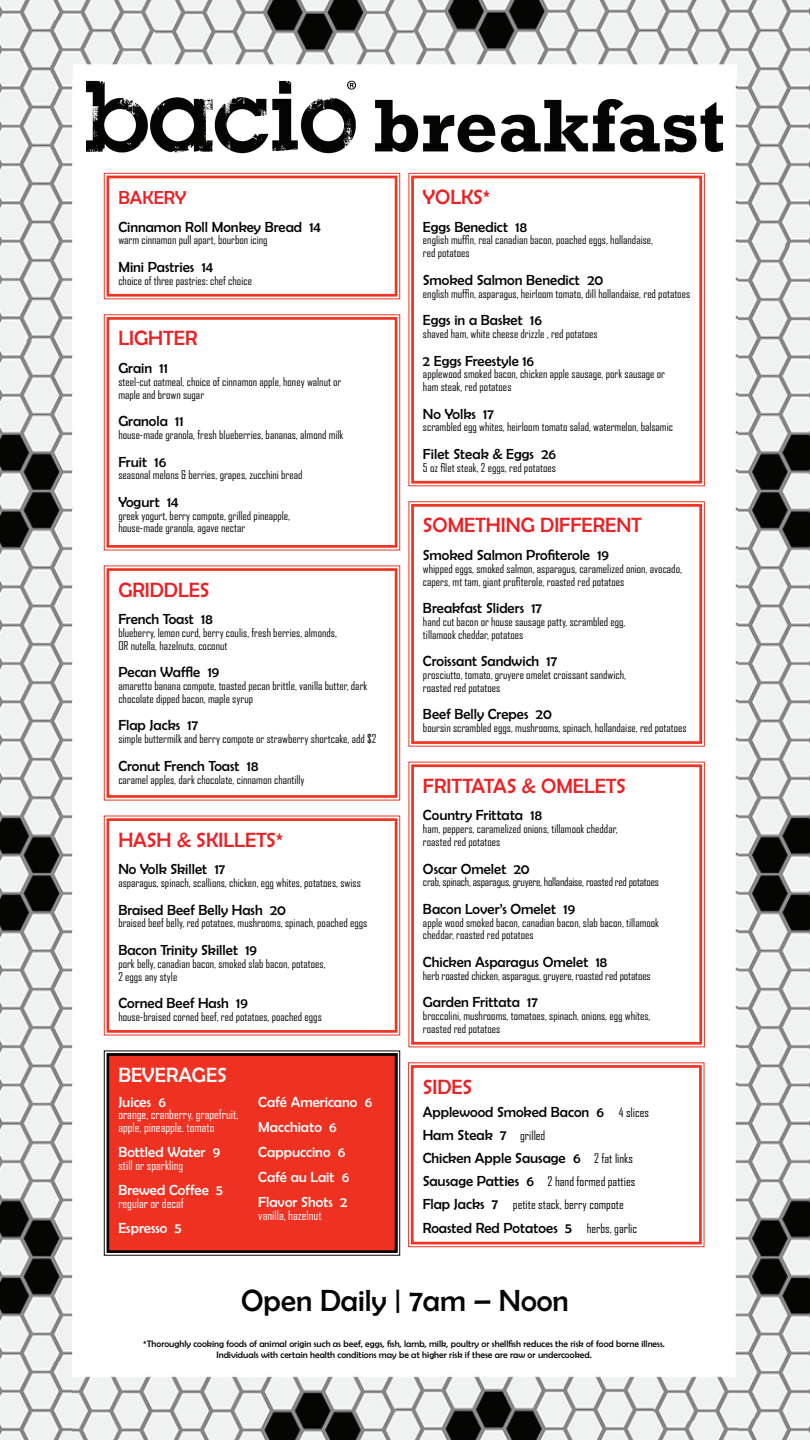
<style>
.page{position:relative;width:810px;height:1440px;background:#fff}
.page>*{position:absolute;margin:0;border:0;box-sizing:border-box;transform-origin:0 0}
.t1{font:30.9px "Berlin Sans";color:#040503}
.t2{font:20.85px "Berlin Sans";color:#ee1f23}
.t3{font:20.85px "Berlin Sans";color:#fff}
.t4{font:18.98px "Berlin Sans";color:#ee1f23}
.t5{font:14.77px/23.2px "Berlin Sans";color:#040503}
.t6{font:14.77px/25.1px "Berlin Sans";color:#fff}
.t7{font:12.67px/12.7px "Agency FB";color:#fff}
.t8{font:12.67px/23.2px "Agency FB";color:#040503}
.t9{font:11.62px/12.7px "Agency FB";color:#040503}
.t10{font:11.62px "Agency FB";letter-spacing:-.02em;color:#040503}
.t11{font:9.52px/11.4px "Berlin Sans";color:#040503;text-align:center}
.s1{font-family:"Agency FB";font-size:12.67px}
.s2{font-family:"Berlin Sans";font-size:14.77px}
</style>
<div class="page">
<img style="left:1px;top:0;width:808px;height:1440px">
<img style="left:72px;top:79px;width:665px;height:1361px">
<img style="left:82px;top:78px;width:645px;height:164px">
<img style="left:86px;top:74px;width:636px;height:85px">
<svg style="left:103px;top:172px;width:298px;height:128px"></svg>
<div style="left:107px;top:176px;width:290px;height:121px;border:3px solid #ee3524"></div>
<svg style="left:408px;top:172px;width:297px;height:315px"></svg>
<div style="left:411px;top:176px;width:291px;height:308px;border:3px solid #ee3524"></div>
<svg style="left:408px;top:501px;width:297px;height:246px"></svg>
<div style="left:411px;top:504px;width:291px;height:240px;border:3px solid #ee3524"></div>
<svg style="left:103px;top:815px;width:298px;height:221px"></svg>
<div style="left:107px;top:818px;width:290px;height:215px;border:3px solid #ee3524"></div>
<div style="left:103px;top:1050px;width:298px;height:206px;background:#ef3122"></div>
<div style="left:107px;top:1053px;width:290px;height:200px;border:3px solid #040503"></div>
<svg style="left:103px;top:314px;width:298px;height:237px"></svg>
<div style="left:107px;top:317px;width:290px;height:231px;border:3px solid #ee3524"></div>
<svg style="left:103px;top:565px;width:298px;height:236px"></svg>
<div style="left:107px;top:568px;width:290px;height:230px;border:3px solid #ee3524"></div>
<svg style="left:408px;top:761px;width:297px;height:287px"></svg>
<div style="left:411px;top:764px;width:291px;height:281px;border:3px solid #ee3524"></div>
<svg style="left:408px;top:1062px;width:297px;height:186px"></svg>
<div style="left:411px;top:1065px;width:291px;height:179px;border:3px solid #ee3524"></div>
<h2 class="t2" style="left:423px;top:185px;width:69px">YOLKS*</h2>
<p class="t5" style="left:423px;top:215px;width:106px">Eggs Benedict 18</p>
<p class="t9" style="left:423px;top:234px;width:232px">english muffin, real canadian bacon, poached eggs, hollandaise, red potatoes</p>
<p class="t5" style="left:423px;top:268px;width:182px">Smoked Salmon Benedict 20</p>
<p class="t9" style="left:423px;top:287px;width:269px">english muffin, asparagus, heirloom tomato, dill hollandaise, red potatoes</p>
<p class="t5" style="left:423px;top:309px;width:120px">Eggs in a Basket 16</p>
<p class="t9" style="left:423px;top:327px;width:176px">shaved ham, white cheese drizzle , red potatoes</p>
<p class="t5" style="left:423px;top:349px;width:113px">2 Eggs Freestyle 16</p>
<p class="t9" style="left:423px;top:368px;width:244px">applewood smoked bacon, chicken apple sausage, pork sausage or ham steak, red potatoes</p>
<p class="t5" style="left:423px;top:402px;width:72px">No Yolks 17</p>
<p class="t9" style="left:423px;top:421px;width:252px">scrambled egg whites, heirloom tomato salad, watermelon, balsamic</p>
<p class="t5" style="left:423px;top:442px;width:135px">Filet Steak &amp; Eggs 26</p>
<p class="t9" style="left:423px;top:461px;width:134px">5 oz filet steak, 2 eggs, red potatoes</p>
<h3 class="t4" style="left:118px;top:187px;width:70px">BAKERY</h3>
<p class="t5" style="left:118px;top:215px;width:204px">Cinnamon Roll Monkey Bread 14</p>
<p class="t9" style="left:118px;top:234px;width:151px">warm cinnamon pull apart, bourbon icing</p>
<p class="t5" style="left:118px;top:255px;width:96px">Mini Pastries 14</p>
<p class="t9" style="left:118px;top:274px;width:135px">choice of three pastries: chef choice</p>
<h2 class="t2" style="left:118px;top:327px;width:81px">LIGHTER</h2>
<p class="t5" style="left:118px;top:356px;width:51px">Grain 11</p>
<p class="t9" style="left:118px;top:375px;width:225px">steel-cut oatmeal, choice of cinnamon apple, honey walnut or maple and brown sugar</p>
<p class="t5" style="left:118px;top:410px;width:67px">Granola 11</p>
<p class="t9" style="left:118px;top:428px;width:227px">house-made granola, fresh blueberries, bananas, almond milk</p>
<p class="t5" style="left:118px;top:450px;width:50px">Fruit 16</p>
<p class="t9" style="left:118px;top:469px;width:186px">seasonal melons &amp; berries, grapes, zucchini bread</p>
<p class="t5" style="left:118px;top:490px;width:62px">Yogurt 14</p>
<p class="t9" style="left:118px;top:509px;width:173px">greek yogurt, berry compote, grilled pineapple, house-made granola, agave nectar</p>
<h2 class="t2" style="left:423px;top:514px;width:220px">SOMETHING DIFFERENT</h2>
<p class="t5" style="left:423px;top:543px;width:188px">Smoked Salmon Profiterole 19</p>
<p class="t9" style="left:423px;top:562px;width:260px">whipped eggs, smoked salmon, asparagus, caramelized onion, avocado, capers, mt tam, giant profiterole, roasted red potatoes</p>
<p class="t5" style="left:423px;top:597px;width:121px">Breakfast Sliders 17</p>
<p class="t9" style="left:423px;top:615px;width:204px">hand cut bacon or house sausage patty, scrambled egg, tillamook cheddar, potatoes</p>
<p class="t5" style="left:423px;top:650px;width:136px">Croissant Sandwich 17</p>
<p class="t9" style="left:423px;top:668px;width:205px">prosciutto, tomato, gruyere omelet croissant sandwich, roasted red potatoes</p>
<p class="t5" style="left:423px;top:703px;width:130px">Beef Belly Crepes 20</p>
<p class="t9" style="left:423px;top:722px;width:265px">boursin scrambled eggs, mushrooms, spinach, hollandaise, red potatoes</p>
<h2 class="t2" style="left:118px;top:578px;width:93px">GRIDDLES</h2>
<p class="t5" style="left:118px;top:608px;width:96px">French Toast 18</p>
<p class="t9" style="left:118px;top:626px;width:220px">blueberry, lemon curd, berry coulis, fresh berries, almonds,<br>OR nutella, hazelnuts, coconut</p>
<p class="t5" style="left:118px;top:661px;width:103px">Pecan Waffle 19</p>
<p class="t9" style="left:118px;top:680px;width:251px">amaretto banana compote, toasted pecan brittle, vanilla butter, dark chocolate dipped bacon, maple syrup</p>
<p class="t5" style="left:118px;top:714px;width:81px">Flap Jacks 17</p>
<p class="t9" style="left:118px;top:733px;width:260px">simple buttermilk and berry compote or strawberry shortcake, add $2</p>
<p class="t5" style="left:118px;top:754px;width:142px">Cronut French Toast 18</p>
<p class="t9" style="left:118px;top:773px;width:188px">caramel apples, dark chocolate, cinnamon chantilly</p>
<h2 class="t2" style="left:423px;top:774px;width:204px">FRITTATAS &amp; OMELETS</h2>
<p class="t5" style="left:423px;top:804px;width:121px">Country Frittata 18</p>
<p class="t9" style="left:423px;top:823px;width:196px">ham, peppers, caramelized onions, tillamook cheddar, roasted red potatoes</p>
<p class="t5" style="left:423px;top:857px;width:108px">Oscar Omelet 20</p>
<p class="t10" style="left:423px;top:876px;width:238px">crab, spinach, asparagus, gruyere, hollandaise, roasted red potatoes</p>
<p class="t5" style="left:423px;top:897px;width:154px">Bacon Lover’s Omelet 19</p>
<p class="t9" style="left:423px;top:916px;width:238px">apple wood smoked bacon, canadian bacon, slab bacon, tillamook cheddar, roasted red potatoes</p>
<p class="t5" style="left:423px;top:950px;width:186px">Chicken Asparagus Omelet 18</p>
<p class="t9" style="left:423px;top:969px;width:229px">herb roasted chicken, asparagus, gruyere, roasted red potatoes</p>
<p class="t5" style="left:423px;top:991px;width:116px">Garden Frittata 17</p>
<p class="t9" style="left:423px;top:1010px;width:229px">broccolini, mushrooms, tomatoes, spinach, onions, egg whites, roasted red potatoes</p>
<h2 class="t2" style="left:118px;top:828px;width:167px">HASH &amp; SKILLETS*</h2>
<p class="t5" style="left:118px;top:858px;width:109px">No Yolk Skillet 17</p>
<p class="t9" style="left:118px;top:877px;width:244px">asparagus, spinach, scallions, chicken, egg whites, potatoes, swiss</p>
<p class="t5" style="left:118px;top:898px;width:169px">Braised Beef Belly Hash 20</p>
<p class="t9" style="left:118px;top:917px;width:250px">braised beef belly, red potatoes, mushrooms, spinach, poached eggs</p>
<p class="t5" style="left:118px;top:938px;width:140px">Bacon Trinity Skillet 19</p>
<p class="t9" style="left:118px;top:957px;width:209px">pork belly, canadian bacon, smoked slab bacon, potatoes,<br>2 eggs any style</p>
<p class="t5" style="left:118px;top:992px;width:131px">Corned Beef Hash 19</p>
<p class="t9" style="left:118px;top:1010px;width:205px">house-braised corned beef, red potatoes, poached eggs</p>
<h2 class="t3" style="left:118px;top:1063px;width:110px">BEVERAGES</h2>
<p class="t6" style="left:118px;top:1089px;width:49px">Juices 6</p>
<p class="t7" style="left:118px;top:1108px;width:122px">orange, cranberry, grapefruit, apple, pineapple. tomato</p>
<p class="t6" style="left:118px;top:1140px;width:104px">Bottled Water 9</p>
<p class="t7" style="left:118px;top:1159px;width:66px">still or sparkling</p>
<p class="t6" style="left:118px;top:1177px;width:107px">Brewed Coffee 5</p>
<p class="t7" style="left:118px;top:1197px;width:67px">regular or decaf</p>
<p class="t6" style="left:118px;top:1215px;width:65px">Espresso 5</p>
<p class="t6" style="left:258px;top:1089px;width:115px">Café Americano 6<br>Macchiato 6<br>Cappuccino 6<br>Café au Lait 6<br>Flavor Shots 2</p>
<p class="t7" style="left:258px;top:1209px;width:65px">vanilla, hazelnut</p>
<h2 class="t2" style="left:423px;top:1075px;width:51px">SIDES</h2>
<p class="t5" style="left:423px;top:1100px;width:228px">Applewood Smoked Bacon 6 <span class="s1">4 slices<br></span>Ham Steak 7 <span class="s1">grilled<br></span>Chicken Apple Sausage 6 <span class="s1">2 fat links</span></p>
<p class="t8" style="left:423px;top:1170px;width:214px"><span class="s2">Sausage Patties 6</span> 2 hand formed patties<br><span class="s2">Flap Jacks 7</span> petite stack, berry compote</p>
<p class="t5" style="left:423px;top:1216px;width:216px">Roasted Red Potatoes 5 <span class="s1">herbs, garlic</span></p>
<h1 class="t1" style="left:241px;top:1283px;width:329px">Open Daily | 7am – Noon</h1>
<p class="t11" style="left:143px;top:1338px;width:523px">*Thoroughly cooking foods of animal origin such as beef, eggs, fish, lamb, milk, poultry or shellfish reduces the risk of food borne illness.<br>Individuals with certain health conditions may be at higher risk if these are raw or undercooked.</p>
</div>
